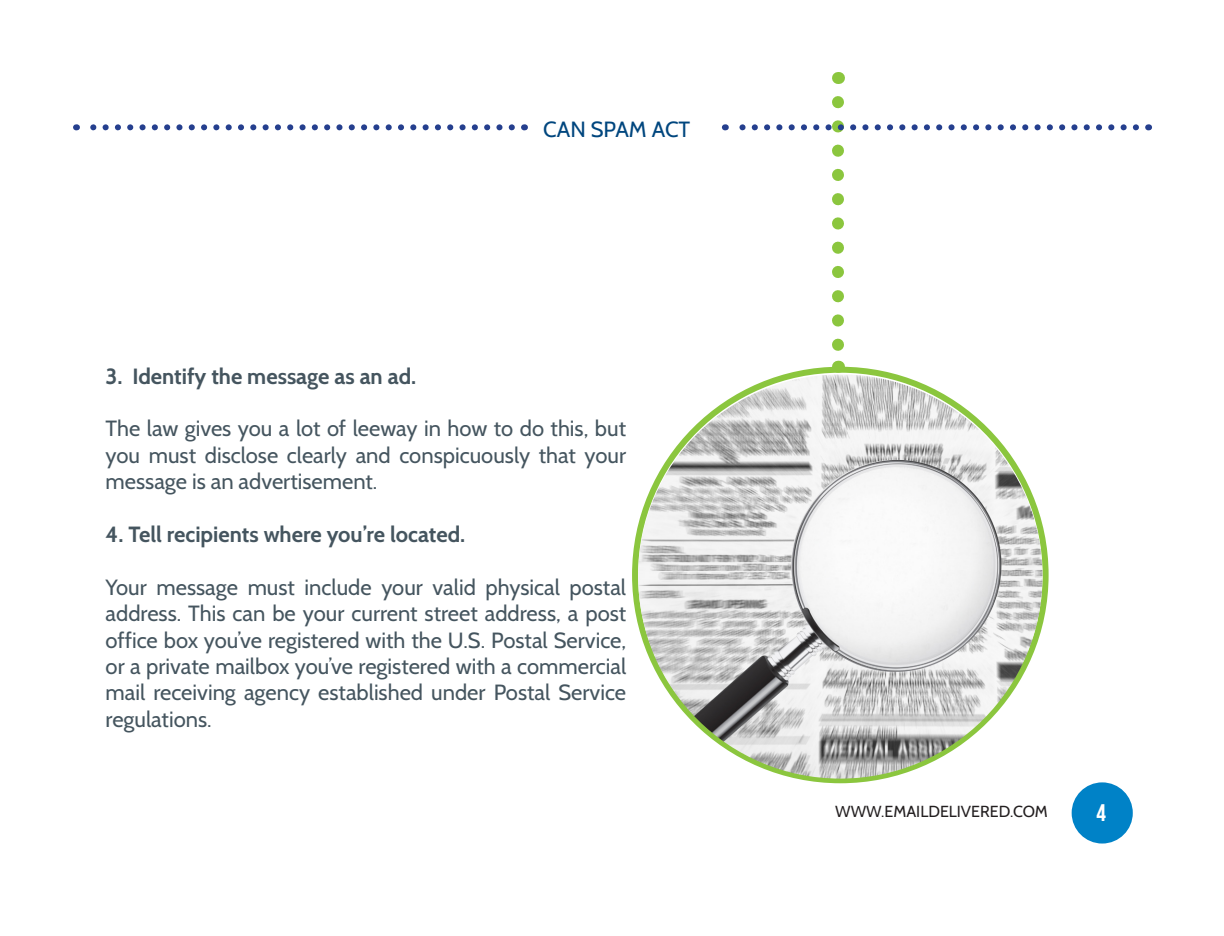
<style>
.page{position:relative;width:1224px;height:936px;background:#fff}
.page>*{position:absolute;margin:0;border:0;box-sizing:border-box;transform-origin:0 0}
.t1{font:24px "Bebas Neue";color:#fff}
.t2{font:22px/26.4px "Cabin";color:#45555f;text-align:justify}
.t3{font:700 22px "Cabin";color:#45555f}
.t4{font:22px "Cabin";color:#00467e}
.t5{font:16px "Cabin";color:#231f20}
</style>
<div class="page">
<img style="left:638px;top:374px;width:404px;height:405px;border-radius:200px">
<svg style="left:838px;top:72px;width:1px;height:12px"></svg>
<svg style="left:838px;top:361px;width:1px;height:12px"></svg>
<svg style="left:76px;top:124px;width:436px;height:6px"></svg>
<svg style="left:725px;top:102px;width:411px;height:249px"></svg>
<div style="left:1072px;top:782px;width:61px;height:62px;background:#0082c7;border-radius:50%"></div>
<p class="t4" style="left:543px;top:115px;width:149px">CAN SPAM ACT</p>
<p class="t3" style="left:106px;top:363px;width:312px">3. Identify the message as an ad.</p>
<p class="t2" style="left:106px;top:415px;width:522px">The law gives you a lot of leeway in how to do this, but you must disclose clearly and conspicuously that your message is an advertisement.</p>
<p class="t3" style="left:106px;top:521px;width:361px">4. Tell recipients where you’re located.</p>
<p class="t2" style="left:106px;top:574px;width:522px">Your message must include your valid physical postal address. This can be your current street address, a post office box you’ve registered with the U.S. Postal Service, or a private mailbox you’ve registered with a commercial mail receiving agency established under Postal Service regulations.</p>
<p class="t5" style="left:835px;top:801px;width:214px">WWW.EMAILDELIVERED.COM</p>
<p class="t1" style="left:1097px;top:800px;width:11px">4</p>
</div>
